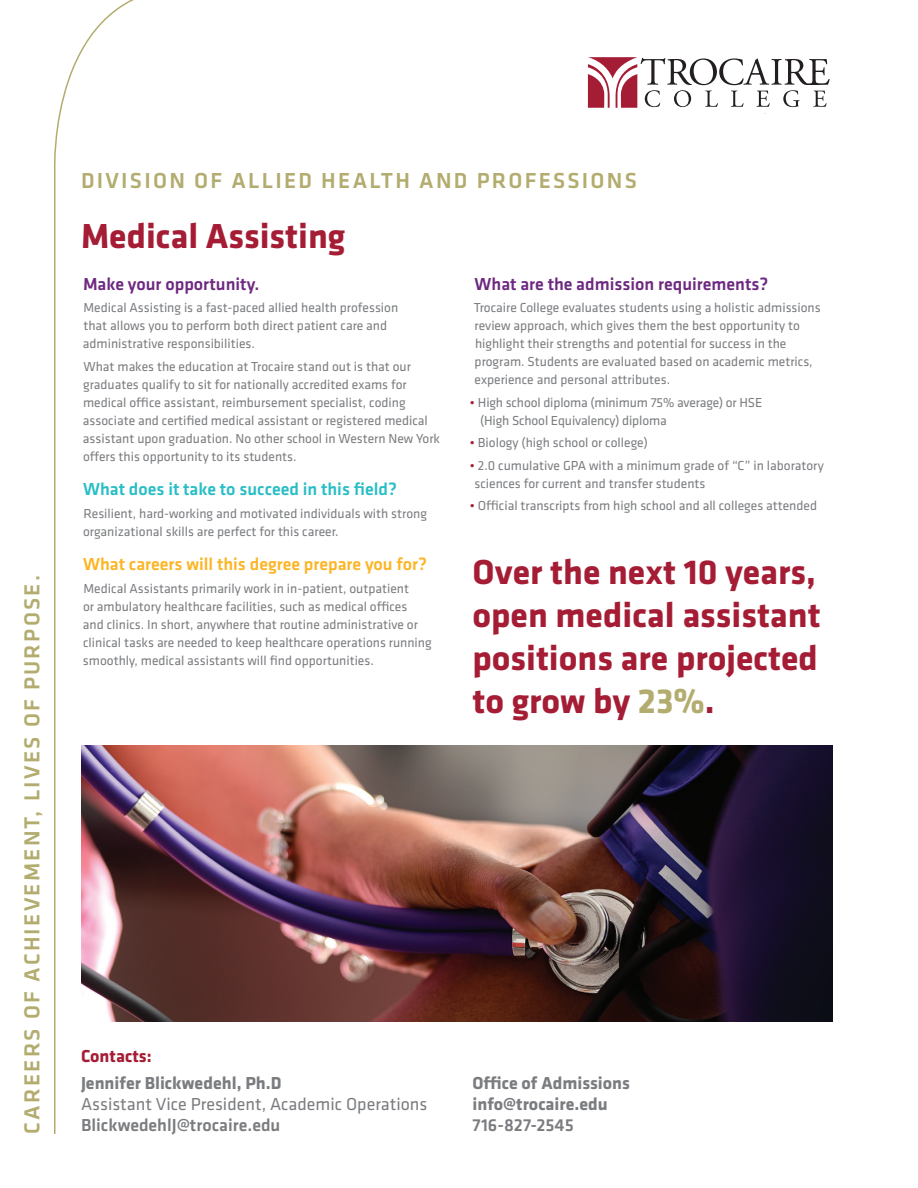
<style>
.page{position:relative;width:918px;height:1188px;background:#fff}
.page>*{position:absolute;margin:0;border:0;box-sizing:border-box;transform-origin:0 0}
.t1{font:700 36px/43.2px "Klavika";color:#a51d35}
.t2{font:500 22.5px "Klavika";letter-spacing:.1em;color:#b3ac6f}
.t3{font:700 18px/21px "Klavika";color:#7a7c7f}
.t4{font:18px "Klavika";color:#7a7c7f}
._12_14_Color_Header{font:500 18px "Klavika";color:#fcb525}
.t5{font:500 18px "Klavika";color:#7a7c7f}
._12_14_Color_Header-2{font:500 18px "Klavika";color:#28bec6}
._9_12_Body{font:500 18px "Klavika";color:#6d2980}
._12_14_Color_Header-3{font:500 18px "Klavika";color:#6d2980}
.t6{font:700 18px "Klavika";color:#a51d35}
._9_12_Body-2{font:13.5px/18px "Klavika";color:#7a7c7f}
.s1{color:#a51d35}
.s2{color:#b3ac6f}
</style>
<div class="page">
<svg style="left:54px;top:0;width:80px;height:1134px"></svg>
<svg style="left:588px;top:57px;width:242px;height:51px"></svg>
<img style="left:81px;top:745px;width:751px;height:277px">
<h2 class="t2" style="left:17px;top:1134px;width:560px;rotate:-90deg">CAREERS OF ACHIEVEMENT, LIVES OF PURPOSE.</h2>
<h2 class="t2" style="left:81px;top:165px;width:557px">DIVISION OF ALLIED HEALTH AND PROFESSIONS</h2>
<p class="t1" style="left:81px;top:212px;width:266px">Medical Assisting</p>
<p class="_12_14_Color_Header-3" style="left:83px;top:271px;width:178px">Make your opportunity.</p>
<p class="_9_12_Body-2" style="left:83px;top:298px;width:317px">Medical Assisting is a fast-paced allied health profession that allows you to perform both direct patient care and administrative responsibilities.</p>
<p class="_9_12_Body-2" style="left:83px;top:357px;width:359px">What makes the education at Trocaire stand out is that our graduates qualify to sit for nationally accredited exams for medical office assistant, reimbursement specialist, coding associate and certified medical assistant or registered medical assistant upon graduation. No other school in Western New York offers this opportunity to its students.</p>
<p class="_12_14_Color_Header-2" style="left:83px;top:477px;width:315px">What does it take to succeed in this field?</p>
<p class="_9_12_Body-2" style="left:83px;top:504px;width:345px">Resilient, hard-working and motivated individuals with strong organizational skills are perfect for this career.</p>
<p class="_12_14_Color_Header" style="left:83px;top:552px;width:346px">What careers will this degree prepare you for?</p>
<p class="_9_12_Body-2" style="left:83px;top:579px;width:350px">Medical Assistants primarily work in in-patient, outpatient<br>or ambulatory healthcare facilities, such as medical offices<br>and clinics. In short, anywhere that routine administrative or clinical tasks are needed to keep healthcare operations running smoothly, medical assistants will find opportunities.</p>
<p class="_9_12_Body" style="left:475px;top:271px;width:295px">What are the admission requirements?</p>
<p class="_9_12_Body-2" style="left:474px;top:298px;width:349px">Trocaire College evaluates students using a holistic admissions review approach, which gives them the best opportunity to highlight their strengths and potential for success in the program. Students are evaluated based on academic metrics, experience and personal attributes.</p>
<p class="_9_12_Body-2" style="left:480px;top:393px;width:284px;text-indent:-10px"><span class="s1">•</span> High school diploma (minimum 75% average) or HSE (High School Equivalency) diploma</p>
<p class="_9_12_Body-2" style="left:470px;top:433px;width:179px"><span class="s1">•</span> Biology (high school or college)</p>
<p class="_9_12_Body-2" style="left:474px;top:456px;width:351px;text-indent:-5px"><span class="s1">•</span> 2.0 cumulative GPA with a minimum grade of “C” in laboratory sciences for current and transfer students</p>
<p class="_9_12_Body-2" style="left:470px;top:496px;width:349px"><span class="s1">•</span> Official transcripts from high school and all colleges attended</p>
<p class="t1" style="left:472px;top:548px;width:350px">Over the next 10 years, open medical assistant positions are projected to grow by <span class="s2">23%</span>.</p>
<h3 class="t6" style="left:81px;top:1043px;width:72px">Contacts:</h3>
<p class="t3" style="left:81px;top:1072px;width:202px">Jennifer Blickwedehl, Ph.D</p>
<p class="t4" style="left:81px;top:1092px;width:348px">Assistant Vice President, Academic Operations</p>
<p class="t5" style="left:81px;top:1113px;width:201px">BlickwedehlJ@trocaire.edu</p>
<h3 class="t3" style="left:472px;top:1072px;width:159px">Office of Admissions info@trocaire.edu</h3>
<h3 class="t5" style="left:472px;top:1113px;width:103px">716-827-2545</h3>
</div>
